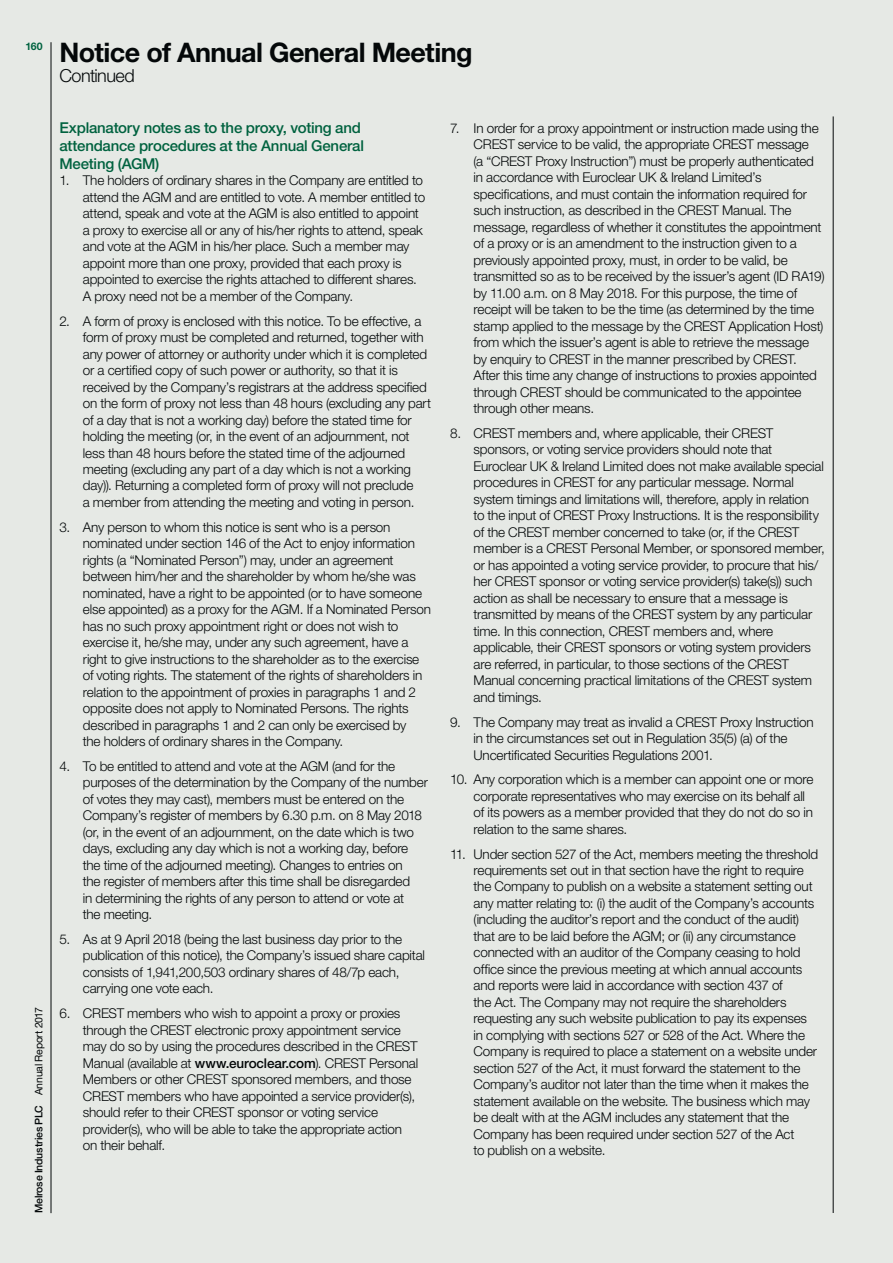
<style>
.page{position:relative;width:893px;height:1263px;background:#e6e9e5}
.page>*{position:absolute;margin:0;border:0;box-sizing:border-box;transform-origin:0 0}
.t1{font:700 27px "Helvetica Neue LT Std";letter-spacing:-.025em;color:#040809}
.t2{font:300 18px "Helvetica Neue LT Std";letter-spacing:-.03em;color:#040809}
.t3{font:500 15px/18px "Helvetica Neue LT Std";letter-spacing:-.015em;color:#00623f}
.t4{font:300 13.5px/16.5px "Helvetica Neue LT Std";letter-spacing:-.015em;color:#040809}
.t5{font:500 10.5px "Helvetica Neue LT Std";letter-spacing:-.02em;color:#040809}
.t6{font:700 10.5px "Helvetica Neue LT Std";color:#00623f}
.s1{font-weight:400}
.s2{font-weight:500}
</style>
<div class="page">
<hr style="left:833px;top:116px;width:1px;height:1097px;background:#040809">
<hr style="left:51px;top:42px;width:1px;height:1171px;background:#040809">
<p class="t6" style="left:25px;top:42px;width:19px">160</p>
<h1 class="t1" style="left:60px;top:42px;width:414px">Notice of Annual General Meeting</h1>
<h2 class="t2" style="left:60px;top:70px;width:77px">Continued</h2>
<p class="t5" style="left:35px;top:1213px;width:208px;rotate:-90deg">Melrose Industries PLC <span class="s1">Annual Report 2017</span></p>
<p class="t3" style="left:60px;top:120px;width:306px">Explanatory notes as to the proxy, voting and attendance procedures at the Annual General<br>Meeting (AGM)</p>
<p class="t4" style="left:83px;top:174px;width:344px;text-indent:-23px">1. The holders of ordinary shares in the Company are entitled to attend the AGM and are entitled to vote. A member entitled to attend, speak and vote at the AGM is also entitled to appoint a proxy to exercise all or any of his/her rights to attend, speak and vote at the AGM in his/her place. Such a member may appoint more than one proxy, provided that each proxy is appointed to exercise the rights attached to different shares.<br>A proxy need not be a member of the Company.</p>
<p class="t4" style="left:83px;top:314px;width:350px;text-indent:-23px">2. A form of proxy is enclosed with this notice. To be effective, a form of proxy must be completed and returned, together with any power of attorney or authority under which it is completed or a certified copy of such power or authority, so that it is received by the Company’s registrars at the address specified on the form of proxy not less than 48 hours (excluding any part of a day that is not a working day) before the stated time for holding the meeting (or, in the event of an adjournment, not less than 48 hours before the stated time of the adjourned meeting (excluding any part of a day which is not a working day)). Returning a completed form of proxy will not preclude<br>a member from attending the meeting and voting in person.</p>
<p class="t4" style="left:83px;top:520px;width:350px;text-indent:-23px">3. Any person to whom this notice is sent who is a person nominated under section 146 of the Act to enjoy information rights (a “Nominated Person”) may, under an agreement between him/her and the shareholder by whom he/she was nominated, have a right to be appointed (or to have someone else appointed) as a proxy for the AGM. If a Nominated Person has no such proxy appointment right or does not wish to exercise it, he/she may, under any such agreement, have a right to give instructions to the shareholder as to the exercise of voting rights. The statement of the rights of shareholders in relation to the appointment of proxies in paragraphs 1 and 2 opposite does not apply to Nominated Persons. The rights described in paragraphs 1 and 2 can only be exercised by<br>the holders of ordinary shares in the Company.</p>
<p class="t4" style="left:83px;top:759px;width:346px;text-indent:-23px">4. To be entitled to attend and vote at the AGM (and for the purposes of the determination by the Company of the number of votes they may cast), members must be entered on the Company’s register of members by 6.30 p.m. on 8 May 2018 (or, in the event of an adjournment, on the date which is two days, excluding any day which is not a working day, before the time of the adjourned meeting). Changes to entries on<br>the register of members after this time shall be disregarded<br>in determining the rights of any person to attend or vote at<br>the meeting.</p>
<p class="t4" style="left:83px;top:932px;width:344px;text-indent:-23px">5. As at 9 April 2018 (being the last business day prior to the publication of this notice), the Company’s issued share capital consists of 1,941,200,503 ordinary shares of 48/7p each, carrying one vote each.</p>
<p class="t4" style="left:83px;top:1006px;width:337px;text-indent:-23px">6. CREST members who wish to appoint a proxy or proxies through the CREST electronic proxy appointment service may do so by using the procedures described in the CREST Manual (available at <span class="s2">www.euroclear.com</span>). CREST Personal Members or other CREST sponsored members, and those CREST members who have appointed a service provider(s), should refer to their CREST sponsor or voting service provider(s), who will be able to take the appropriate action on their behalf.</p>
<p class="t4" style="left:474px;top:121px;width:352px;text-indent:-23px">7. In order for a proxy appointment or instruction made using the CREST service to be valid, the appropriate CREST message<br>(a “CREST Proxy Instruction”) must be properly authenticated in accordance with Euroclear UK &amp; Ireland Limited’s specifications, and must contain the information required for such instruction, as described in the CREST Manual. The message, regardless of whether it constitutes the appointment of a proxy or is an amendment to the instruction given to a previously appointed proxy, must, in order to be valid, be transmitted so as to be received by the issuer’s agent (ID RA19) by 11.00 a.m. on 8 May 2018. For this purpose, the time of receipt will be taken to be the time (as determined by the time stamp applied to the message by the CREST Application Host) from which the issuer’s agent is able to retrieve the message by enquiry to CREST in the manner prescribed by CREST.<br>After this time any change of instructions to proxies appointed through CREST should be communicated to the appointee through other means.</p>
<p class="t4" style="left:474px;top:426px;width:353px;text-indent:-23px">8. CREST members and, where applicable, their CREST sponsors, or voting service providers should note that Euroclear UK &amp; Ireland Limited does not make available special procedures in CREST for any particular message. Normal system timings and limitations will, therefore, apply in relation<br>to the input of CREST Proxy Instructions. It is the responsibility of the CREST member concerned to take (or, if the CREST member is a CREST Personal Member, or sponsored member, or has appointed a voting service provider, to procure that his/ her CREST sponsor or voting service provider(s) take(s)) such action as shall be necessary to ensure that a message is transmitted by means of the CREST system by any particular time. In this connection, CREST members and, where applicable, their CREST sponsors or voting system providers are referred, in particular, to those sections of the CREST Manual concerning practical limitations of the CREST system and timings.</p>
<p class="t4" style="left:474px;top:715px;width:342px;text-indent:-23px">9. The Company may treat as invalid a CREST Proxy Instruction in the circumstances set out in Regulation 35(5) (a) of the<br>Uncertificated Securities Regulations 2001.</p>
<p class="t4" style="left:474px;top:772px;width:341px;text-indent:-23px">10. Any corporation which is a member can appoint one or more corporate representatives who may exercise on its behalf all of its powers as a member provided that they do not do so in relation to the same shares.</p>
<p class="t4" style="left:474px;top:847px;width:346px;text-indent:-23px">11. Under section 527 of the Act, members meeting the threshold requirements set out in that section have the right to require the Company to publish on a website a statement setting out any matter relating to: (i) the audit of the Company’s accounts (including the auditor’s report and the conduct of the audit) that are to be laid before the AGM; or (ii) any circumstance connected with an auditor of the Company ceasing to hold office since the previous meeting at which annual accounts and reports were laid in accordance with section 437 of<br>the Act. The Company may not require the shareholders requesting any such website publication to pay its expenses in complying with sections 527 or 528 of the Act. Where the Company is required to place a statement on a website under section 527 of the Act, it must forward the statement to the Company’s auditor not later than the time when it makes the statement available on the website. The business which may be dealt with at the AGM includes any statement that the Company has been required under section 527 of the Act<br>to publish on a website.</p>
</div>
